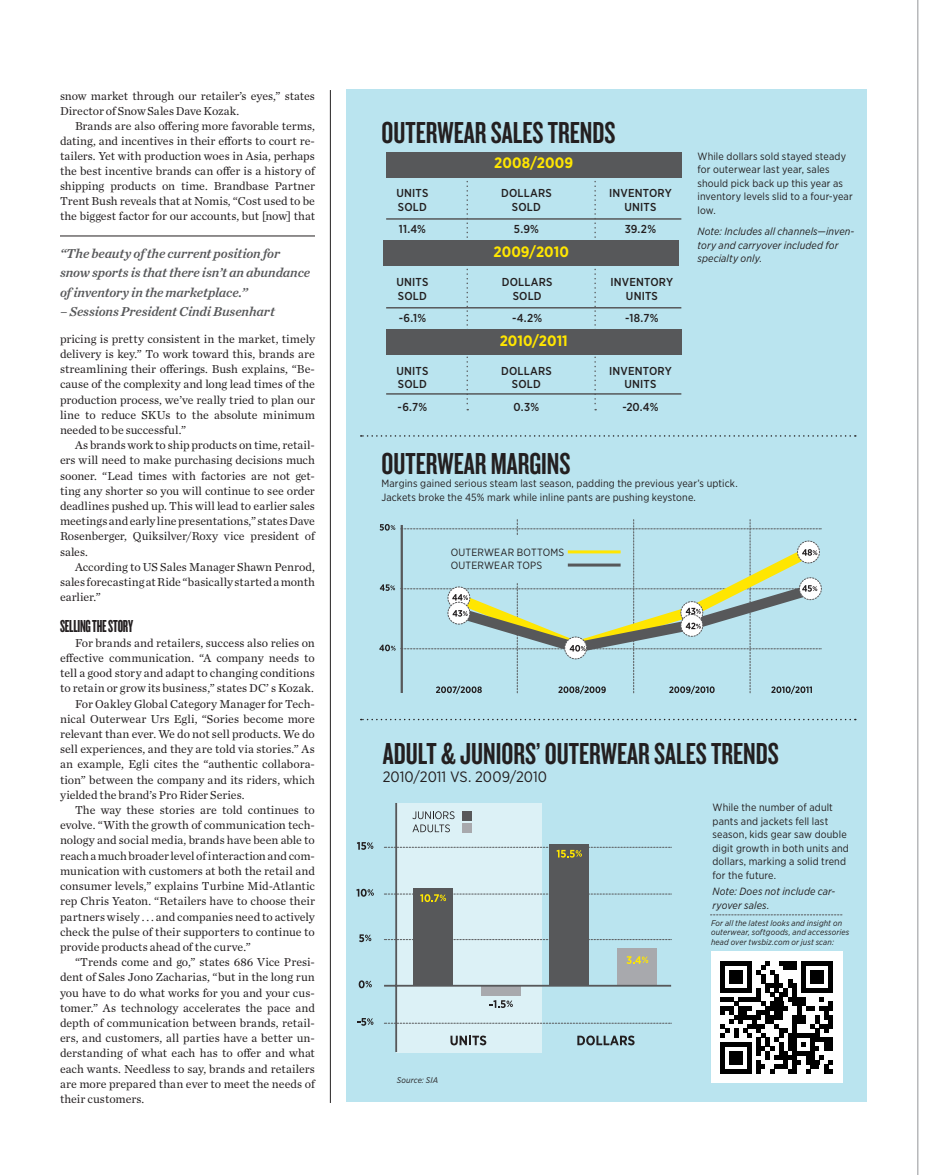
<style>
.page{position:relative;width:945px;height:1175px;background:#fff}
.page>*{position:absolute;margin:0;border:0;box-sizing:border-box;transform-origin:0 0}
.Body2{font:31.5px "Knockout HTF48 Featherweight";color:#231f20}
.t1{font:18px "Knockout HTF67 Full Bantamwt";letter-spacing:-.015em;color:#231f20}
.t2{font:700 15px "Gotham Narrow";letter-spacing:.005em;color:#ffe601}
.t3{font:15px "Gotham Narrow";color:#231f20}
.t4{font:italic 13.5px/19.5px "Chronicle Text G1 Semi";letter-spacing:-.01em;color:#57585a}
.t5{font:12px/15.1px "Chronicle Text G1";color:#231f20;text-align:justify}
.t6{font:500 11.55px/13.5px "Gotham Narrow";letter-spacing:.015em;color:#231f20;text-align:center}
.t7{font:10.5px/13.5px "Gotham Narrow";letter-spacing:.015em;color:#231f20}
.t8{font:italic 10.5px/13.5px "Gotham Narrow";letter-spacing:.015em;color:#231f20}
.t9{font:italic 8.25px/9px "Gotham Narrow";letter-spacing:.02em;color:#231f20}
</style>
<div class="page">
<hr style="left:918px;top:0;width:1px;height:1174px;background:#939598">
<hr style="left:330px;top:90px;width:1px;height:1012px;background:#231f20">
<hr style="left:60px;top:236px;width:255px;height:1px;background:#231f20">
<div style="left:346px;top:88px;width:521px;height:1013px;background:#bae4ef"></div>
<div style="left:396px;top:803px;width:146px;height:249px;background:#dcf1f6"></div>
<div style="left:482px;top:985px;width:39px;height:10px;background:#a8a9ad"></div>
<div style="left:618px;top:948px;width:39px;height:37px;background:#a8a9ad"></div>
<svg style="left:384px;top:939px;width:288px;height:1px"></svg>
<svg style="left:384px;top:1023px;width:288px;height:1px"></svg>
<div style="left:414px;top:888px;width:39px;height:97px;background:#57585a"></div>
<div style="left:550px;top:844px;width:39px;height:141px;background:#57585a"></div>
<hr style="left:395px;top:803px;width:2px;height:249px;background:#57585a">
<hr style="left:384px;top:984px;width:287px;height:2px;background:#57585a">
<svg style="left:384px;top:893px;width:288px;height:9px"></svg>
<svg style="left:626px;top:956px;width:22px;height:8px"></svg>
<svg style="left:490px;top:1000px;width:23px;height:8px"></svg>
<svg style="left:357px;top:1018px;width:16px;height:7px"></svg>
<svg style="left:357px;top:842px;width:16px;height:7px"></svg>
<svg style="left:356px;top:888px;width:18px;height:8px"></svg>
<svg style="left:359px;top:934px;width:12px;height:8px"></svg>
<svg style="left:359px;top:980px;width:13px;height:8px"></svg>
<svg style="left:384px;top:847px;width:288px;height:10px"></svg>
<svg style="left:450px;top:1035px;width:36px;height:10px"></svg>
<svg style="left:577px;top:1035px;width:58px;height:10px"></svg>
<svg style="left:412px;top:811px;width:43px;height:21px"></svg>
<div style="left:462px;top:811px;width:9px;height:9px;background:#57585a"></div>
<div style="left:462px;top:823px;width:9px;height:9px;background:#a8a9ad"></div>
<svg style="left:361px;top:435px;width:495px;height:1px"></svg>
<svg style="left:361px;top:718px;width:495px;height:2px"></svg>
<div style="left:386px;top:152px;width:295px;height:25px;background:#57585a"></div>
<div style="left:384px;top:240px;width:295px;height:26px;background:#57585a"></div>
<div style="left:386px;top:329px;width:295px;height:26px;background:#57585a"></div>
<svg style="left:466px;top:177px;width:2px;height:233px"></svg>
<svg style="left:594px;top:177px;width:2px;height:233px"></svg>
<hr style="left:386px;top:218px;width:295px;height:2px;background:#57585a">
<hr style="left:386px;top:307px;width:295px;height:1px;background:#57585a">
<hr style="left:386px;top:393px;width:295px;height:2px;background:#57585a">
<svg style="left:710px;top:914px;width:132px;height:1px"></svg>
<div style="left:711px;top:951px;width:131px;height:131px;background:#fff"></div>
<svg style="left:720px;top:961px;width:113px;height:112px"></svg>
<div style="left:779px;top:960px;width:18px;height:5px;background:#000"></div>
<div style="left:801px;top:960px;width:32px;height:5px;background:#000"></div>
<svg style="left:379px;top:519px;width:443px;height:175px"></svg>
<p class="t5" style="left:60px;top:87px;width:256px">snow market through our retailer’s eyes,” states<br>Director of Snow Sales Dave Kozak.</p>
<p class="t5" style="left:60px;top:117px;width:257px;text-indent:15px">Brands are also offering more favorable terms, dating, and incentives in their efforts to court re&shy;tailers. Yet with production woes in Asia, perhaps the best incentive brands can offer is a history of shipping products on time. Brandbase Partner Trent Bush reveals that at Nomis, “Cost used to be the biggest factor for our accounts, but [now] that</p>
<p class="t4" style="left:60px;top:242px;width:252px">“The beauty of the current position for snow sports is that there isn’t an abundance of inventory in the marketplace.”</p>
<p class="t4" style="left:60px;top:301px;width:216px">– Sessions President Cindi Busenhart</p>
<p class="t5" style="left:60px;top:330px;width:257px">pricing is pretty consistent in the market, timely delivery is key.” To work toward this, brands are streamlining their offerings. Bush explains, “Be&shy;cause of the complexity and long lead times of the production process, we’ve really tried to plan our line to reduce SKUs to the absolute minimum needed to be successful.”</p>
<p class="t5" style="left:60px;top:437px;width:256px;text-indent:15px">As brands work to ship products on time, retail&shy;ers will need to make purchasing decisions much sooner. “Lead times with factories are not get&shy;ting any shorter so you will continue to see order deadlines pushed up. This will lead to earlier sales meetings and early line presentations,” states Dave Rosenberger, Quiksilver/Roxy vice president of sales.</p>
<p class="t5" style="left:60px;top:558px;width:256px;text-indent:15px">According to US Sales Manager Shawn Penrod, sales forecasting at Ride “basically started a month earlier.”</p>
<p class="t1" style="left:60px;top:616px;width:75px">SELLING THE STORY</p>
<p class="t5" style="left:60px;top:634px;width:256px;text-indent:15px">For brands and retailers, success also relies on effective communication. “A company needs to tell a good story and adapt to changing conditions to retain or grow its business,” states DC’ s Kozak.</p>
<p class="t5" style="left:60px;top:695px;width:256px;text-indent:15px">For Oakley Global Category Manager for Tech&shy;nical Outerwear Urs Egli, “Sories become more relevant than ever. We do not sell products. We do sell experiences, and they are told via stories.” As an example, Egli cites the “authentic collabora&shy;tion” between the company and its riders, which yielded the brand’s Pro Rider Series.</p>
<p class="t5" style="left:60px;top:802px;width:256px;text-indent:15px">The way these stories are told continues to evolve. “With the growth of communication tech&shy;nology and social media, brands have been able to reach a much broader level of interaction and com&shy;munication with customers at both the retail and consumer levels,” explains Turbine Mid-Atlantic rep Chris Yeaton. “Retailers have to choose their partners wisely . . . and companies need to actively check the pulse of their supporters to continue to provide products ahead of the curve.”</p>
<p class="t5" style="left:60px;top:953px;width:256px;text-indent:15px">“Trends come and go,” states 686 Vice Presi&shy;dent of Sales Jono Zacharias, “but in the long run you have to do what works for you and your cus&shy;tomer.” As technology accelerates the pace and depth of communication between brands, retail&shy;ers, and customers, all parties have a better un&shy;derstanding of what each has to offer and what each wants. Needless to say, brands and retailers are more prepared than ever to meet the needs of their customers.</p>
<p class="Body2" style="left:381px;top:116px;width:236px">OUTERWEAR SALES TRENDS</p>
<p class="t6" style="left:396px;top:186px;width:34px;text-align:left">UNITS<br>SOLD</p>
<p class="t6" style="left:399px;top:222px;width:28px">11.4%</p>
<p class="t6" style="left:396px;top:275px;width:34px;text-align:left">UNITS<br>SOLD</p>
<p class="t6" style="left:399px;top:311px;width:29px">-6.1%</p>
<p class="t6" style="left:396px;top:364px;width:34px;text-align:left">UNITS<br>SOLD</p>
<p class="t6" style="left:398px;top:400px;width:31px">-6.7%</p>
<p class="t2" style="left:494px;top:153px;width:80px">2008/2009</p>
<p class="t6" style="left:501px;top:186px;width:52px">DOLLARS<br>SOLD</p>
<p class="t6" style="left:514px;top:222px;width:27px">5.9%</p>
<p class="t2" style="left:493px;top:242px;width:77px">2009/2010</p>
<p class="t6" style="left:502px;top:275px;width:52px">DOLLARS<br>SOLD</p>
<p class="t6" style="left:512px;top:311px;width:32px">-4.2%</p>
<p class="t2" style="left:500px;top:331px;width:70px">2010/2011</p>
<p class="t6" style="left:501px;top:364px;width:52px">DOLLARS<br>SOLD</p>
<p class="t6" style="left:514px;top:400px;width:27px">0.3%</p>
<p class="t6" style="left:609px;top:186px;width:64px">INVENTORY<br>UNITS</p>
<p class="t6" style="left:625px;top:222px;width:33px">39.2%</p>
<p class="t6" style="left:611px;top:275px;width:64px">INVENTORY<br>UNITS</p>
<p class="t6" style="left:625px;top:311px;width:35px">-18.7%</p>
<p class="t6" style="left:609px;top:364px;width:64px">INVENTORY<br>UNITS</p>
<p class="t6" style="left:622px;top:400px;width:38px">-20.4%</p>
<p class="t7" style="left:698px;top:149px;width:157px">While dollars sold stayed steady for outerwear last year, sales should pick back up this year as inventory levels slid to a four-year low.</p>
<p class="t8" style="left:698px;top:224px;width:158px">Note: Includes all channels—inven&shy;tory and carryover included for specialty only.</p>
<p class="Body2" style="left:381px;top:447px;width:191px">OUTERWEAR MARGINS</p>
<p class="t7" style="left:381px;top:477px;width:358px">Margins gained serious steam last season, padding the previous year’s uptick.<br>Jackets broke the 45% mark while inline pants are pushing keystone.</p>
<p class="t7" style="left:451px;top:545px;width:115px">OUTERWEAR BOTTOMS</p>
<p class="t7" style="left:451px;top:558px;width:93px">OUTERWEAR TOPS</p>
<p class="Body2" style="left:383px;top:737px;width:398px">ADULT &amp; JUNIORS’ OUTERWEAR SALES TRENDS</p>
<p class="t3" style="left:383px;top:767px;width:166px">2010/2011 VS. 2009/2010</p>
<p class="t7" style="left:712px;top:800px;width:138px">While the number of adult pants and jackets fell last season, kids gear saw double digit growth in both units and dollars, marking a solid trend for the future.</p>
<p class="t8" style="left:712px;top:884px;width:124px">Note: Does not include car&shy;ryover sales.</p>
<p class="t9" style="left:397px;top:1075px;width:43px">Source: SIA</p>
<p class="t9" style="left:711px;top:919px;width:140px">For all the latest looks and insight on outerwear, softgoods, and accessories head over twsbiz.com or just scan:</p>
</div>
